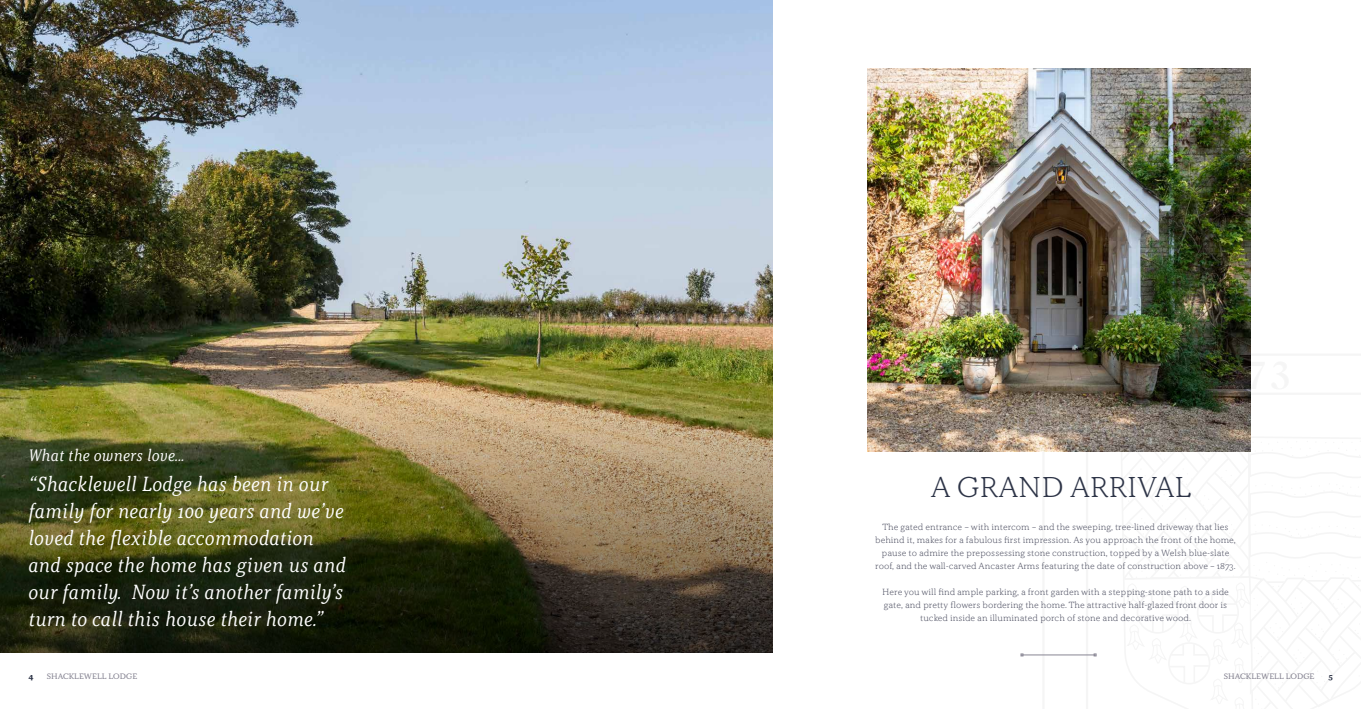
<style>
.page{position:relative;width:1361px;height:709px;background:#fff}
.page>*{position:absolute;margin:0;border:0;box-sizing:border-box;transform-origin:0 0}
.t1{font:300 29px "Kopius";color:#2d3447}
.t2{font:italic 20.7px/27px "Kopius";color:#fff}
.t3{font:italic 16.7px "Kopius";color:#fff}
.t4{font:300 9px/13px "Kopius";color:#4d4f61;text-align:center}
.t5{font:8px "Kopius";color:#878593}
.t6{font:700 8px "Kopius";color:#2d3447}
</style>
<div class="page">
<img style="left:0;top:0;width:772px;height:360px">
<img style="left:867px;top:68px;width:384px;height:383px">
<hr style="left:1023px;top:654px;width:71px;height:1px;background:#878593">
<img style="left:0;top:360px;width:772px;height:292px">
<h3 class="t3" style="left:28px;top:445px;width:158px">What the owners love...</h3>
<h2 class="t2" style="left:28px;top:470px;width:319px">“Shacklewell Lodge has been in our family for nearly 100 years and we’ve loved the flexible accommodation and space the home has given us and our family. Now it’s another family’s turn to call this house their home.”</h2>
<h1 class="t1" style="left:931px;top:470px;width:262px">A GRAND ARRIVAL</h1>
<p class="t4" style="left:875px;top:520px;width:362px">The gated entrance – with intercom – and the sweeping, tree-lined driveway that lies behind it, makes for a fabulous first impression. As you approach the front of the home, pause to admire the prepossessing stone construction, topped by a Welsh blue-slate roof, and the wall-carved Ancaster Arms featuring the date of construction above – 1873.</p>
<p class="t4" style="left:882px;top:585px;width:348px">Here you will find ample parking, a front garden with a stepping-stone path to a side gate, and pretty flowers bordering the home. The attractive half-glazed front door is tucked inside an illuminated porch of stone and decorative wood.</p>
<p class="t6" style="left:28px;top:671px;width:7px">4</p>
<p class="t5" style="left:47px;top:672px;width:92px">SHACKLEWELL LODGE</p>
<p class="t5" style="left:1224px;top:672px;width:92px">SHACKLEWELL LODGE</p>
<p class="t6" style="left:1328px;top:671px;width:6px">5</p>
</div>
